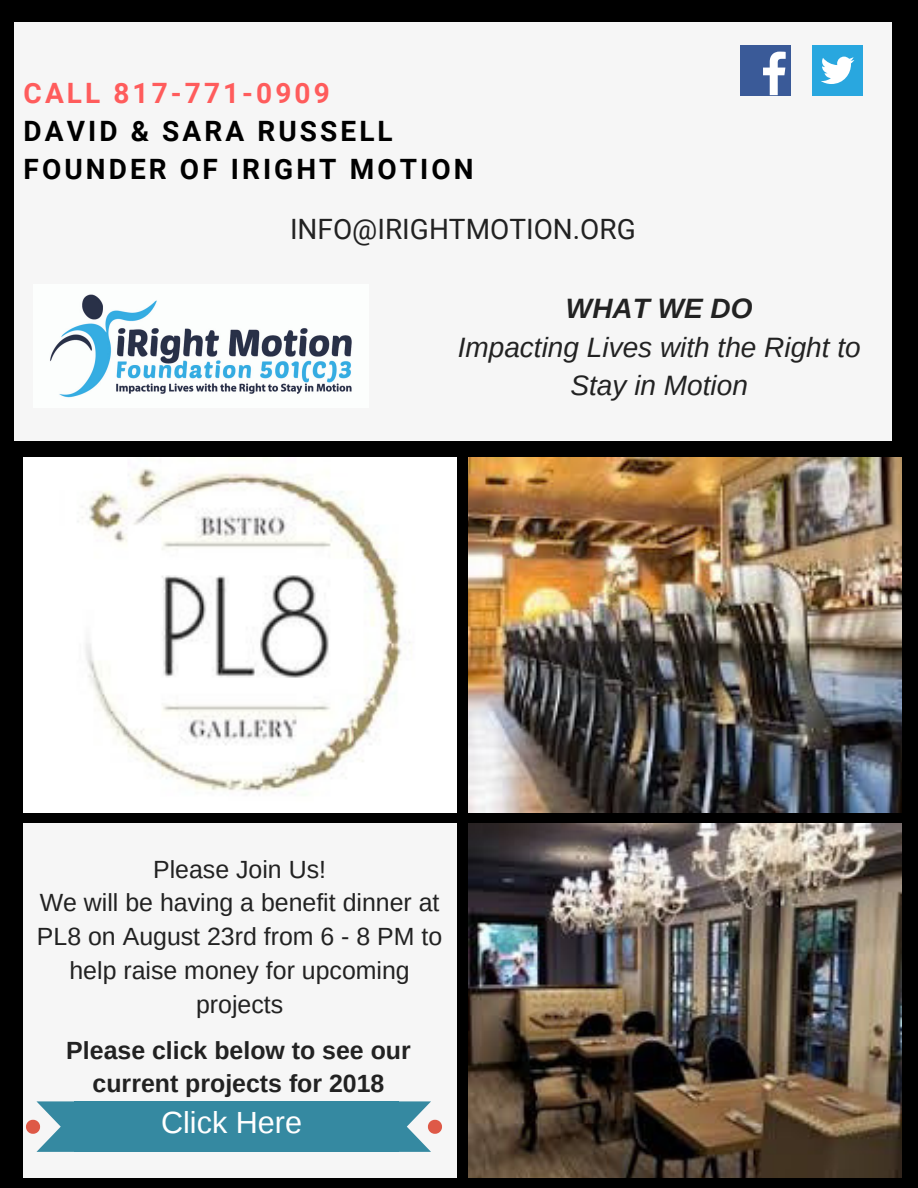
<style>
.page{position:relative;width:918px;height:1188px;background:#000}
.page>*{position:absolute;margin:0;border:0;box-sizing:border-box;transform-origin:0 0}
.t1{font:30.6px "Liberation Sans";color:#fff}
.t2{font:italic 28.05px/38.2px "Arimo";color:#222;text-align:center}
.t3{font:700 28.05px/38.2px "Roboto";letter-spacing:.11em;color:#000}
.t4{font:28.05px "Roboto";color:#222}
.t5{font:700 28.05px "Roboto";letter-spacing:.11em;color:#ff5c5c}
.t6{font:italic 700 28.05px "Arimo";color:#222}
.t7{font:24.9px/33.8px "Arimo";color:#222;text-align:center}
.t8{font:700 24.9px/33.8px "Arimo";color:#222;text-align:center}
</style>
<div class="page">
<img style="left:24px;top:458px;width:433px;height:354px">
<img style="left:468px;top:458px;width:433px;height:354px">
<div style="left:24px;top:824px;width:433px;height:354px;background:#f6f6f6"></div>
<img style="left:468px;top:824px;width:433px;height:354px">
<div style="left:15px;top:22px;width:877px;height:419px;background:#f6f6f6"></div>
<div style="left:740px;top:45px;width:51px;height:51px;background:#3a5a98"></div>
<svg style="left:763px;top:52px;width:23px;height:43px"></svg>
<div style="left:812px;top:45px;width:51px;height:51px;background:#29a7df"></div>
<svg style="left:821px;top:57px;width:33px;height:27px"></svg>
<div style="left:74px;top:1101px;width:325px;height:51px;background:#3589a1"></div>
<svg style="left:399px;top:1101px;width:43px;height:51px"></svg>
<svg style="left:26px;top:1101px;width:48px;height:51px"></svg>
<img style="left:50px;top:294px;width:302px;height:104px">
<p class="t5" style="left:24px;top:77px;width:308px">CALL 817-771-0909</p>
<p class="t3" style="left:24px;top:112px;width:452px">DAVID &amp; SARA RUSSELL<br>FOUNDER OF IRIGHT MOTION</p>
<p class="t4" style="left:290px;top:212px;width:347px">INFO@IRIGHTMOTION.ORG</p>
<p class="t6" style="left:566px;top:293px;width:188px">WHAT WE DO</p>
<p class="t2" style="left:458px;top:328px;width:405px">Impacting Lives with the Right to<br>Stay in Motion</p>
<p class="t7" style="left:37px;top:852px;width:407px">Please Join Us!<br>We will be having a benefit dinner at<br>PL8 on August 23rd from 6 - 8 PM to help raise money for upcoming projects</p>
<p class="t8" style="left:66px;top:1033px;width:346px">Please click below to see our current projects for 2018</p>
<p class="t1" style="left:161px;top:1105px;width:143px">Click Here</p>
</div>
